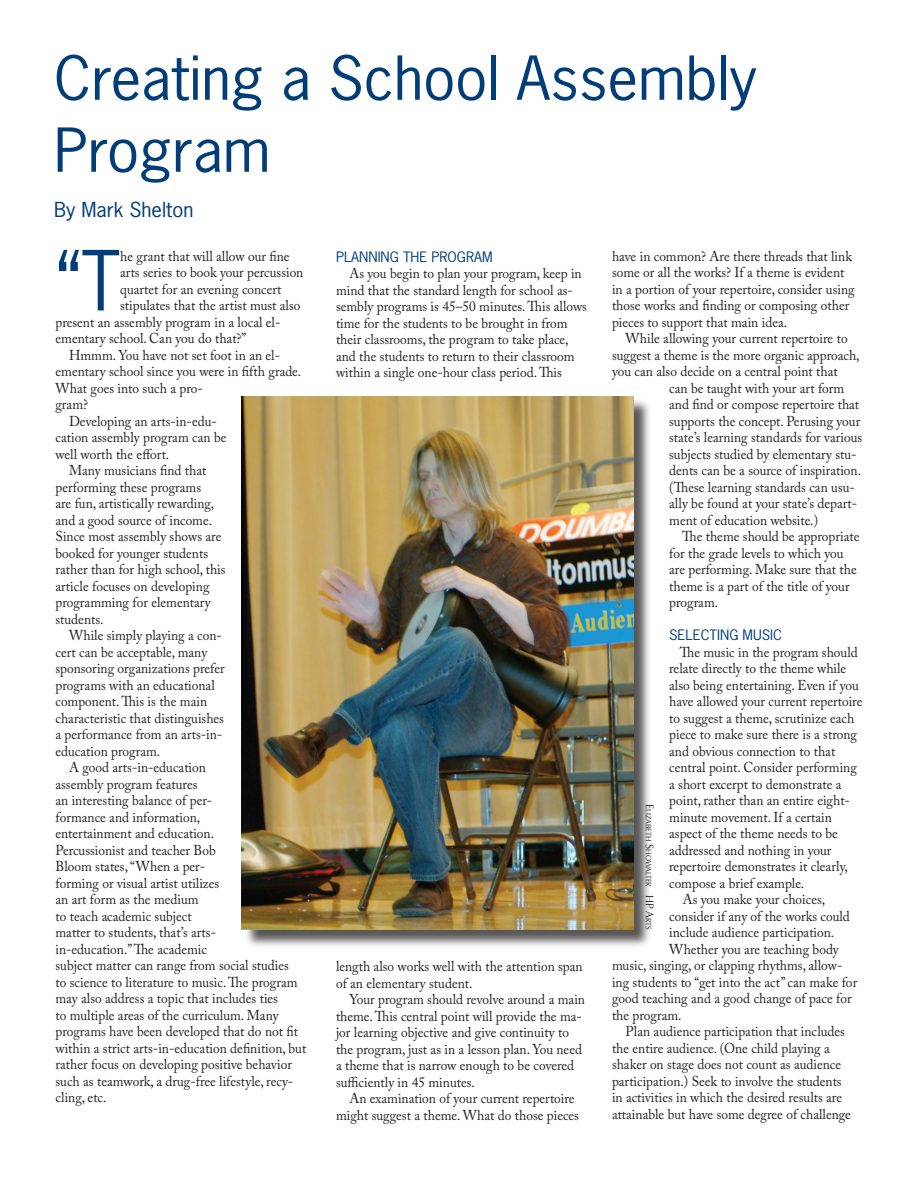
<style>
.page{position:relative;width:918px;height:1188px;background:#fff}
.page>*{position:absolute;margin:0;border:0;box-sizing:border-box;transform-origin:0 0}
.Body{font:77.85px "News Gothic";color:#003d79;scale:.94 1}
.Body-2{font:57px/72px "News Gothic";color:#003d79;scale:1.05 1}
.Body-3{font:19.5px "News Gothic";color:#003d79;scale:1.05 1}
.Body-4{font:14.25px/16.5px "Adobe Caslon Pro";color:#231f20;scale:.94 1}
.Body-5{font:13.5px "News Gothic";color:#003d79;scale:1.05 1}
.t1{font:7.8px "Optima";color:#231f20;scale:.9 1}
.s1{font-size:11.25px}
</style>
<div class="page">
<div style="left:244px;top:399px;width:408px;height:549px;background:#231f20;opacity:.75"></div>
<img style="left:242px;top:396px;width:391px;height:533px">
<p class="Body-2" style="left:54px;top:42px;width:671px">Creating a School Assembly<br>Program</p>
<p class="Body-3" style="left:54px;top:197px;width:134px">By Mark Shelton</p>
<p class="Body-5" style="left:336px;top:248px;width:151px">PLANNING THE PROGRAM</p>
<p class="Body-4" style="left:336px;top:265px;width:269px;text-indent:14px">As you begin to plan your program, keep in mind that the standard length for school as&shy;sembly programs is 45–50 minutes. This allows time for the students to be brought in from their classrooms, the program to take place, and the students to return to their classroom within a single one-hour class period. This</p>
<p class="Body" style="left:56px;top:231px;width:70px">“T</p>
<p class="Body-4" style="left:120px;top:248px;width:182px">he grant that will allow our fine</p>
<p class="Body-4" style="left:612px;top:248px;width:260px">have in common? Are there threads that link some or all the works? If a theme is evident in a portion of your repertoire, consider using those works and finding or composing other pieces to support that main idea.</p>
<p class="Body-4" style="left:626px;top:330px;width:238px">While allowing your current repertoire to</p>
<p class="Body-4" style="left:612px;top:347px;width:265px">suggest a theme is the more organic approach,</p>
<p class="Body-4" style="left:612px;top:363px;width:242px">you can also decide on a central point that</p>
<p class="Body-4" style="left:669px;top:380px;width:188px">can be taught with your art form</p>
<p class="Body-4" style="left:669px;top:396px;width:204px">and find or compose repertoire that</p>
<p class="Body-4" style="left:669px;top:413px;width:205px">supports the concept. Perusing your</p>
<p class="Body-4" style="left:669px;top:429px;width:207px">state’s learning standards for various</p>
<p class="Body-4" style="left:669px;top:446px;width:201px">subjects studied by elementary stu-</p>
<p class="Body-4" style="left:669px;top:462px;width:206px">dents can be a source of inspiration.</p>
<p class="Body-4" style="left:669px;top:479px;width:199px">(These learning standards can usu-</p>
<p class="Body-4" style="left:669px;top:495px;width:202px">ally be found at your state’s depart-</p>
<p class="Body-4" style="left:669px;top:512px;width:160px">ment of education website.)</p>
<p class="Body-4" style="left:669px;top:528px;width:204px;text-indent:13px">The theme should be appropriate for the grade levels to which you are performing. Make sure that the theme is a part of the title of your program.</p>
<p class="Body-5" style="left:669px;top:627px;width:109px">SELECTING MUSIC</p>
<p class="Body-4" style="left:669px;top:644px;width:207px;text-indent:11px">The music in the program should relate directly to the theme while also being entertaining. Even if you have allowed your current repertoire to suggest a theme, scrutinize each piece to make sure there is a strong and obvious connection to that central point. Consider performing a short excerpt to demonstrate a point, rather than an entire eight&shy;minute movement. If a certain aspect of the theme needs to be addressed and nothing in your repertoire demonstrates it clearly, compose a brief example.</p>
<p class="Body-4" style="left:683px;top:891px;width:153px">As you make your choices,</p>
<p class="Body-4" style="left:669px;top:908px;width:194px">consider if any of the works could</p>
<p class="Body-4" style="left:669px;top:924px;width:177px">include audience participation.</p>
<p class="Body-4" style="left:669px;top:941px;width:182px">Whether you are teaching body</p>
<p class="Body-4" style="left:612px;top:957px;width:247px">music, singing, or clapping rhythms, allow-</p>
<p class="Body-4" style="left:612px;top:974px;width:262px">ing students to “get into the act” can make for</p>
<p class="Body-4" style="left:612px;top:990px;width:256px">good teaching and a good change of pace for</p>
<p class="Body-4" style="left:612px;top:1007px;width:76px">the program.</p>
<p class="Body-4" style="left:612px;top:1023px;width:256px;text-indent:14px">Plan audience participation that includes the entire audience. (One child playing a shaker on stage does not count as audience participation.) Seek to involve the students in activities in which the desired results are attainable but have some degree of challenge</p>
<p class="Body-4" style="left:120px;top:264px;width:196px">arts series to book your percussion</p>
<p class="Body-4" style="left:120px;top:281px;width:173px">quartet for an evening concert</p>
<p class="Body-4" style="left:120px;top:297px;width:193px">stipulates that the artist must also</p>
<p class="Body-4" style="left:56px;top:314px;width:241px">present an assembly program in a local el-</p>
<p class="Body-4" style="left:56px;top:330px;width:205px">ementary school. Can you do that?”</p>
<p class="Body-4" style="left:56px;top:347px;width:263px;text-indent:14px">Hmmm. You have not set foot in an el&shy;ementary school since you were in fifth grade.<br>What goes into such a pro-<br>gram?</p>
<p class="Body-4" style="left:56px;top:413px;width:183px;text-indent:14px">Developing an arts-in-edu&shy;cation assembly program can be well worth the effort.</p>
<p class="Body-4" style="left:56px;top:462px;width:182px;text-indent:14px">Many musicians find that performing these programs<br>are fun, artistically rewarding, and a good source of income.<br>Since most assembly shows are booked for younger students rather than for high school, this article focuses on developing programming for elementary students.</p>
<p class="Body-4" style="left:56px;top:627px;width:182px;text-indent:14px">While simply playing a con&shy;cert can be acceptable, many sponsoring organizations prefer programs with an educational component. This is the main characteristic that distinguishes a performance from an arts-in&shy;education program.</p>
<p class="Body-4" style="left:56px;top:759px;width:268px;text-indent:14px">A good arts-in-education<br>assembly program features<br>an interesting balance of per-<br>formance and information,<br>entertainment and education.<br>Percussionist and teacher Bob<br>Bloom states, “When a per-<br>forming or visual artist utilizes<br>an art form as the medium<br>to teach academic subject<br>matter to students, that’s arts-<br>in-education.” The academic<br>subject matter can range from social studies<br>to science to literature to music. The program may also address a topic that includes ties<br>to multiple areas of the curriculum. Many programs have been developed that do not fit within a strict arts-in-education definition, but rather focus on developing positive behavior such as teamwork, a drug-free lifestyle, recy&shy;cling, etc.</p>
<p class="t1" style="left:653px;top:804px;width:140px;rotate:90deg"><span class="s1">E</span>lizabeth <span class="s1">S</span>howalter <span class="s1">H P A</span>rts</p>
<p class="Body-4" style="left:336px;top:958px;width:264px">length also works well with the attention span of an elementary student.</p>
<p class="Body-4" style="left:336px;top:991px;width:266px;text-indent:14px">Your program should revolve around a main theme. This central point will provide the ma&shy;jor learning objective and give continuity to the program, just as in a lesson plan. You need a theme that is narrow enough to be covered sufficiently in 45 minutes.</p>
<p class="Body-4" style="left:336px;top:1090px;width:260px;text-indent:14px">An examination of your current repertoire might suggest a theme. What do those pieces</p>
</div>
